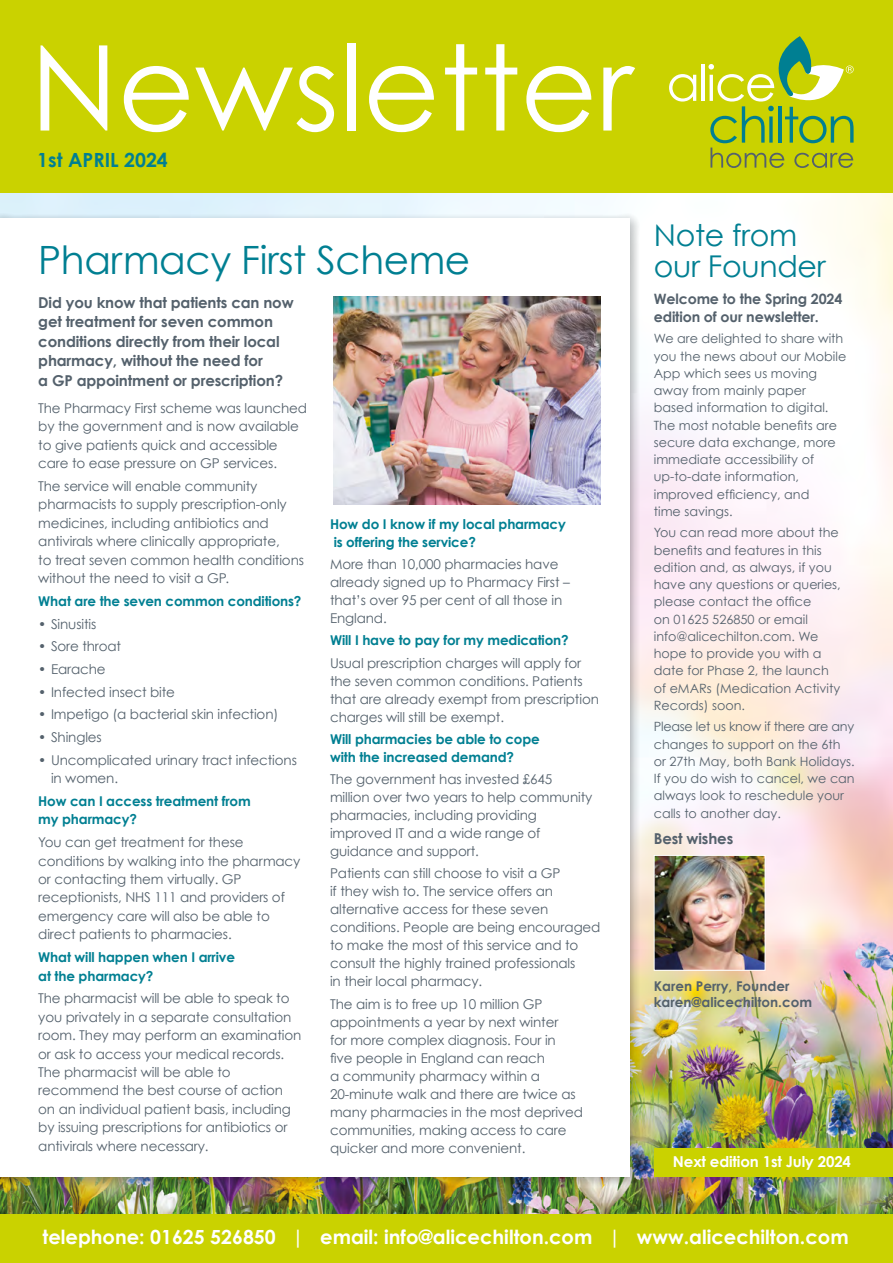
<style>
.page{position:relative;width:893px;height:1263px;background:#fff}
.page>*{position:absolute;margin:0;border:0;box-sizing:border-box;transform-origin:0 0}
.t1{font:118.5px "Century Gothic";color:#fff}
.t2{font:39px "Century Gothic";letter-spacing:-.01em;color:#007f92}
.t3{font:30px/31.5px "Century Gothic";letter-spacing:-.01em;color:#007f92}
.t4{font:700 19.5px "Century Gothic";color:#fff}
.t5{font:700 19.5px "Century Gothic";color:#007f92}
.t6{font:700 15px/19.5px "Century Gothic";letter-spacing:-.01em;color:#54616c}
.t7{font:700 15px "Century Gothic";letter-spacing:-.01em;color:#fff}
.t8{font:700 14.25px/18px "Century Gothic";letter-spacing:-.01em;color:#54616c}
.t9{font:13.5px/18px "Century Gothic";letter-spacing:-.01em;color:#54616c}
.t10{font:700 13.5px/18.5px "Century Gothic";letter-spacing:-.01em;color:#007f92}
.t11{font:700 13.5px/16.5px "Century Gothic";color:#54616c}
.t12{font:12.75px/17.2px "Century Gothic";color:#54616c}
</style>
<div class="page">
<img style="left:0;top:192px;width:893px;height:1023px">
<div style="left:0;top:213px;width:641px;height:975px;background:#000;opacity:.3"></div>
<div style="left:0;top:219px;width:629px;height:958px;background:#fff"></div>
<div style="left:0;top:0;width:893px;height:192px;background:#cad200"></div>
<div style="left:0;top:1215px;width:893px;height:48px;background:#cad200"></div>
<div style="left:655px;top:1148px;width:238px;height:28px;background:#cad200"></div>
<img style="left:653px;top:855px;width:113px;height:116px">
<svg style="left:669px;top:74px;width:27px;height:28px"></svg>
<hr style="left:701px;top:65px;width:4px;height:36px;background:#fff">
<svg style="left:708px;top:36px;width:146px;height:132px"></svg>
<img style="left:334px;top:297px;width:267px;height:208px">
<p class="t1" style="left:30px;top:15px;width:604px">Newsletter</p>
<p class="t5" style="left:37px;top:147px;width:132px">1st APRIL 2024</p>
<p class="t2" style="left:38px;top:236px;width:434px">Pharmacy First Scheme</p>
<p class="t6" style="left:38px;top:292px;width:257px">Did you know that patients can now get treatment for seven common conditions directly from their local pharmacy, without the need for<br>a GP appointment or prescription?</p>
<p class="t9" style="left:38px;top:398px;width:270px;line-height:18.5px">The Pharmacy First scheme was launched by the government and is now available to give patients quick and accessible care to ease pressure on GP services.</p>
<p class="t9" style="left:38px;top:477px;width:267px;line-height:18.5px">The service will enable community pharmacists to supply prescription-only medicines, including antibiotics and antivirals where clinically appropriate,<br>to treat seven common health conditions without the need to visit a GP.</p>
<p class="t10" style="left:38px;top:591px;width:265px">What are the seven common conditions?</p>
<p class="t9" style="left:38px;top:614px;width:59px">• Sinusitis</p>
<p class="t9" style="left:38px;top:637px;width:84px">• Sore throat</p>
<p class="t9" style="left:38px;top:660px;width:69px">• Earache</p>
<p class="t9" style="left:38px;top:683px;width:138px">• Infected insect bite</p>
<p class="t9" style="left:38px;top:705px;width:242px">• Impetigo (a bacterial skin infection)</p>
<p class="t9" style="left:38px;top:728px;width:65px">• Shingles</p>
<p class="t9" style="left:51px;top:750px;width:247px;line-height:18.5px;text-indent:-13px">• Uncomplicated urinary tract infections in women.</p>
<p class="t10" style="left:38px;top:791px;width:214px">How can I access treatment from my pharmacy?</p>
<p class="t9" style="left:38px;top:833px;width:264px;line-height:18.5px">You can get treatment for these conditions by walking into the pharmacy or contacting them virtually. GP receptionists, NHS 111 and providers of emergency care will also be able to direct patients to pharmacies.</p>
<p class="t10" style="left:38px;top:948px;width:198px">What will happen when I arrive at the pharmacy?</p>
<p class="t9" style="left:38px;top:989px;width:265px;line-height:18.5px">The pharmacist will be able to speak to you privately in a separate consultation room. They may perform an examination or ask to access your medical records.<br>The pharmacist will be able to recommend the best course of action on an individual patient basis, including by issuing prescriptions for antibiotics or antivirals where necessary.</p>
<p class="t10" style="left:330px;top:514px;width:237px;line-height:18px">How do I know if my local pharmacy is offering the service?</p>
<p class="t9" style="left:330px;top:555px;width:241px">More than 10,000 pharmacies have already signed up to Pharmacy First – that’s over 95 per cent of all those in<br>England.</p>
<p class="t10" style="left:330px;top:631px;width:240px">Will I have to pay for my medication?</p>
<p class="t9" style="left:330px;top:653px;width:270px">Usual prescription charges will apply for the seven common conditions. Patients that are already exempt from prescription charges will still be exempt.</p>
<p class="t10" style="left:330px;top:729px;width:211px;line-height:18px">Will pharmacies be able to cope with the increased demand?</p>
<p class="t9" style="left:330px;top:770px;width:264px">The government has invested £645 million over two years to help community pharmacies, including providing improved IT and a wide range of guidance and support.</p>
<p class="t9" style="left:330px;top:864px;width:272px">Patients can still choose to visit a GP<br>if they wish to. The service offers an alternative access for these seven conditions. People are being encouraged to make the most of this service and to consult the highly trained professionals<br>in their local pharmacy.</p>
<p class="t9" style="left:330px;top:994px;width:255px">The aim is to free up 10 million GP appointments a year by next winter<br>for more complex diagnosis. Four in<br>five people in England can reach<br>a community pharmacy within a 20-minute walk and there are twice as many pharmacies in the most deprived communities, making access to care quicker and more convenient.</p>
<p class="t3" style="left:654px;top:219px;width:174px">Note from our Founder</p>
<p class="t8" style="left:654px;top:289px;width:190px">Welcome to the Spring 2024 edition of our newsletter.</p>
<p class="t12" style="left:654px;top:330px;width:194px">We are delighted to share with you the news about our Mobile<br>App which sees us moving away from mainly paper based information to digital.<br>The most notable benefits are secure data exchange, more immediate accessibility of up-to-date information, improved efficiency, and<br>time savings.</p>
<p class="t12" style="left:654px;top:524px;width:188px">You can read more about the benefits and features in this edition and, as always, if you have any questions or queries, please contact the office<br>on 01625 526850 or email info@alicechilton.com. We hope to provide you with a date for Phase 2, the launch of eMARs (Medication Activity<br>Records) soon.</p>
<p class="t12" style="left:654px;top:718px;width:202px">Please let us know if there are any changes to support on the 6th or 27th May, both Bank Holidays.<br>If you do wish to cancel, we can always look to reschedule your calls to another day.</p>
<p class="t6" style="left:654px;top:828px;width:81px">Best wishes</p>
<p class="t11" style="left:654px;top:977px;width:160px">Karen Perry, Founder karen@alicechilton.com</p>
<p class="t7" style="left:673px;top:1152px;width:180px">Next edition 1st July 2024</p>
<p class="t4" style="left:43px;top:1225px;width:808px">telephone: 01625 526850 | email: info@alicechilton.com | www.alicechilton.com</p>
</div>
